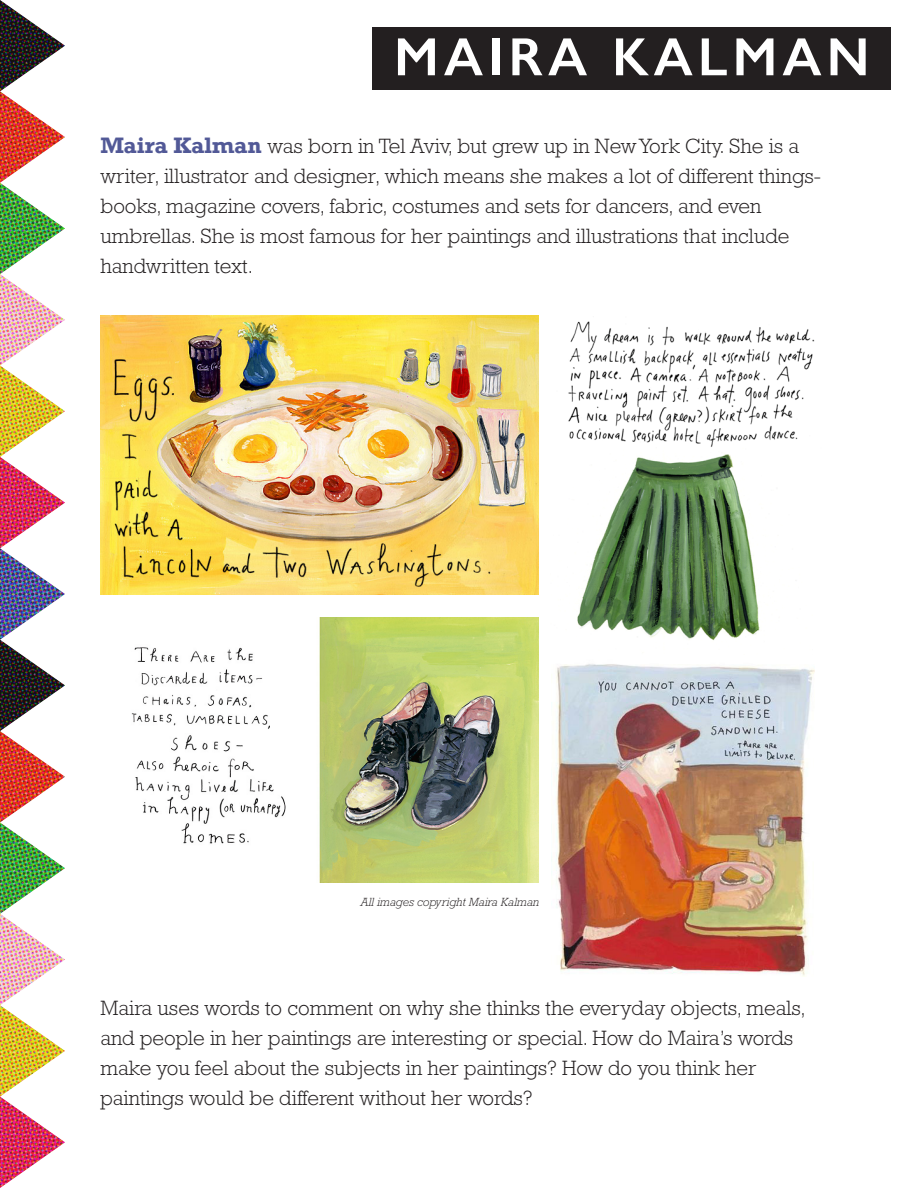
<style>
.page{position:relative;width:918px;height:1188px;background:#fff}
.page>*{position:absolute;margin:0;border:0;box-sizing:border-box;transform-origin:0 0}
.t1{font:600 54px "Gill Sans";letter-spacing:.09em;color:#fff}
.t2{font:300 21px/30px "Rockwell";color:#231f20}
.t3{font:italic 300 12px "Rockwell";color:#231f20}
.s1{font-weight:700;color:#525997}
</style>
<div class="page">
<img style="left:0;top:0;width:65px;height:1188px">
<div style="left:373px;top:27px;width:518px;height:63px;background:#231f20"></div>
<img style="left:100px;top:315px;width:439px;height:279px">
<img style="left:568px;top:321px;width:247px;height:320px">
<img style="left:556px;top:664px;width:258px;height:312px">
<img style="left:131px;top:617px;width:408px;height:265px">
<p class="t1" style="left:394px;top:24px;width:477px">MAIRA KALMAN</p>
<p class="t2" style="left:100px;top:131px;width:722px"><span class="s1">Maira Kalman</span> was born in Tel Aviv, but grew up in New York City. She is a writer, illustrator and designer, which means she makes a lot of different things&shy;books, magazine covers, fabric, costumes and sets for dancers, and even umbrellas. She is most famous for her paintings and illustrations that include handwritten text.</p>
<p class="t3" style="left:360px;top:895px;width:180px">All images copyright Maira Kalman</p>
<p class="t2" style="left:100px;top:993px;width:707px">Maira uses words to comment on why she thinks the everyday objects, meals, and people in her paintings are interesting or special. How do Maira’s words make you feel about the subjects in her paintings? How do you think her paintings would be different without her words?</p>
</div>
